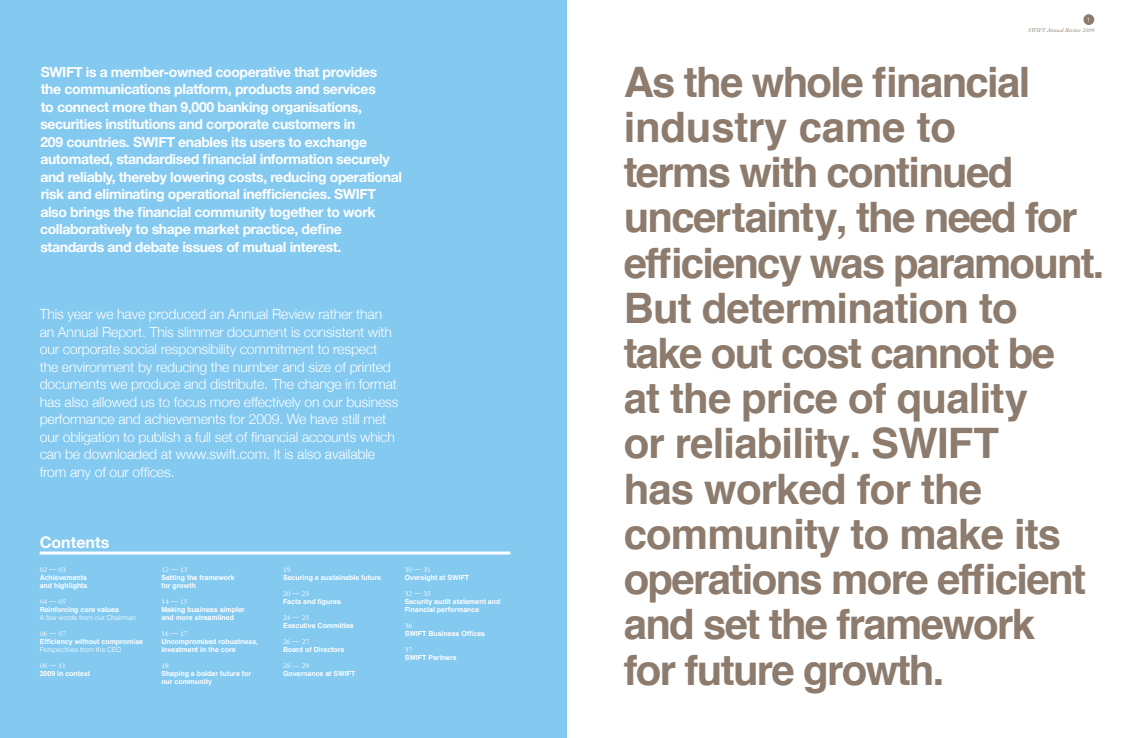
<style>
.page{position:relative;width:1134px;height:738px;background:#fff}
.page>*{position:absolute;margin:0;border:0;box-sizing:border-box;transform-origin:0 0}
.t1{font:700 41.9px/45.2px "Helvetica";letter-spacing:-.04em;color:#8d7c6d}
.t2{font:700 16px "Helvetica Neue";color:#fff}
.t3{font:700 14px/17.5px "Helvetica Neue";letter-spacing:-.025em;color:#fff}
.t4{font:300 14px/17.5px "Helvetica Neue";letter-spacing:-.01em;color:#fff}
.t5{font:700 7px/8px "Helvetica";color:#fff}
.t6{font:300 7px "Plantin";color:#fff}
.t7{font:300 7px "Helvetica Neue";color:#fff}
.t8{font:300 6.2px "Helvetica Neue";color:#fff}
.t9{font:italic 300 5.5px "Plantin";color:#8d7c6d}
</style>
<div class="page">
<div style="left:1083px;top:14px;width:11px;height:11px;background:#8d7c6d;border-radius:50%"></div>
<div style="left:0;top:0;width:567px;height:737px;background:#83c9f0"></div>
<hr style="left:40px;top:551px;width:470px;height:3px;background:#fff">
<p class="t3" style="left:40px;top:63px;width:363px">SWIFT is a member-owned cooperative that provides<br>the communications platform, products and services<br>to connect more than 9,000 banking organisations, securities institutions and corporate customers in<br>209 countries. SWIFT enables its users to exchange automated, standardised financial information securely and reliably, thereby lowering costs, reducing operational risk and eliminating operational inefficiencies. SWIFT also brings the financial community together to work collaboratively to shape market practice, define standards and debate issues of mutual interest.</p>
<p class="t4" style="left:40px;top:305px;width:360px">This year we have produced an Annual Review rather than an Annual Report. This slimmer document is consistent with our corporate social responsibility commitment to respect the environment by reducing the number and size of printed documents we produce and distribute. The change in format has also allowed us to focus more effectively on our business performance and achievements for 2009. We have still met our obligation to publish a full set of financial accounts which can be downloaded at www.swift.com. It is also available from any of our offices.</p>
<p class="t2" style="left:40px;top:531px;width:71px">Contents</p>
<p class="t6" style="left:40px;top:565px;width:28px">02 — 03</p>
<p class="t5" style="left:40px;top:573px;width:49px">Achievements and highlights</p>
<p class="t6" style="left:40px;top:597px;width:28px">04 — 05</p>
<p class="t5" style="left:40px;top:605px;width:81px">Reinforcing core values</p>
<p class="t7" style="left:40px;top:612px;width:98px">A few words from our Chairman</p>
<p class="t6" style="left:40px;top:629px;width:28px">06 — 07</p>
<p class="t5" style="left:40px;top:637px;width:105px">Efficiency without compromise</p>
<p class="t7" style="left:40px;top:644px;width:83px">Perspectives from the CEO</p>
<p class="t6" style="left:40px;top:661px;width:28px">08 — 11</p>
<p class="t5" style="left:40px;top:669px;width:52px">2009 in context</p>
<p class="t6" style="left:161px;top:565px;width:28px">12 — 13</p>
<p class="t5" style="left:161px;top:573px;width:75px">Setting the framework for growth</p>
<p class="t6" style="left:161px;top:597px;width:28px">14 — 15</p>
<p class="t5" style="left:161px;top:605px;width:85px">Making business simpler and more streamlined</p>
<p class="t6" style="left:161px;top:629px;width:28px">16 — 17</p>
<p class="t5" style="left:161px;top:637px;width:98px">Uncompromised robustness, investment in the core</p>
<p class="t6" style="left:161px;top:661px;width:9px">18</p>
<p class="t5" style="left:161px;top:669px;width:91px">Shaping a bolder future for our community</p>
<p class="t6" style="left:283px;top:565px;width:9px">19</p>
<p class="t5" style="left:283px;top:573px;width:100px">Securing a sustainable future</p>
<p class="t6" style="left:283px;top:589px;width:28px">20 — 23</p>
<p class="t5" style="left:283px;top:597px;width:59px">Facts and figures</p>
<p class="t6" style="left:283px;top:613px;width:28px">24 — 25</p>
<p class="t5" style="left:283px;top:621px;width:72px">Executive Committee</p>
<p class="t6" style="left:283px;top:637px;width:28px">26 — 27</p>
<p class="t5" style="left:283px;top:645px;width:63px">Board of Directors</p>
<p class="t6" style="left:283px;top:661px;width:28px">28 — 29</p>
<p class="t5" style="left:283px;top:669px;width:74px">Governance at SWIFT</p>
<p class="t6" style="left:405px;top:565px;width:28px">30 — 31</p>
<p class="t5" style="left:405px;top:573px;width:66px">Oversight at SWIFT</p>
<p class="t6" style="left:405px;top:589px;width:28px">32 — 35</p>
<p class="t5" style="left:405px;top:597px;width:97px">Security audit statement and<br>Financial performance</p>
<p class="t6" style="left:405px;top:621px;width:9px">36</p>
<p class="t5" style="left:405px;top:629px;width:82px">SWIFT Business Offices</p>
<p class="t6" style="left:405px;top:645px;width:9px">37</p>
<p class="t5" style="left:405px;top:653px;width:54px">SWIFT Partners</p>
<p class="t8" style="left:1087px;top:16px;width:5px">1</p>
<p class="t9" style="left:1028px;top:27px;width:68px">SWIFT Annual Review 2009</p>
<p class="t1" style="left:624px;top:60px;width:482px">As the whole financial industry came to<br>terms with continued uncertainty, the need for efficiency was paramount.<br>But determination to take out cost cannot be<br>at the price of quality<br>or reliability. SWIFT<br>has worked for the community to make its operations more efficient and set the framework<br>for future growth.</p>
</div>
